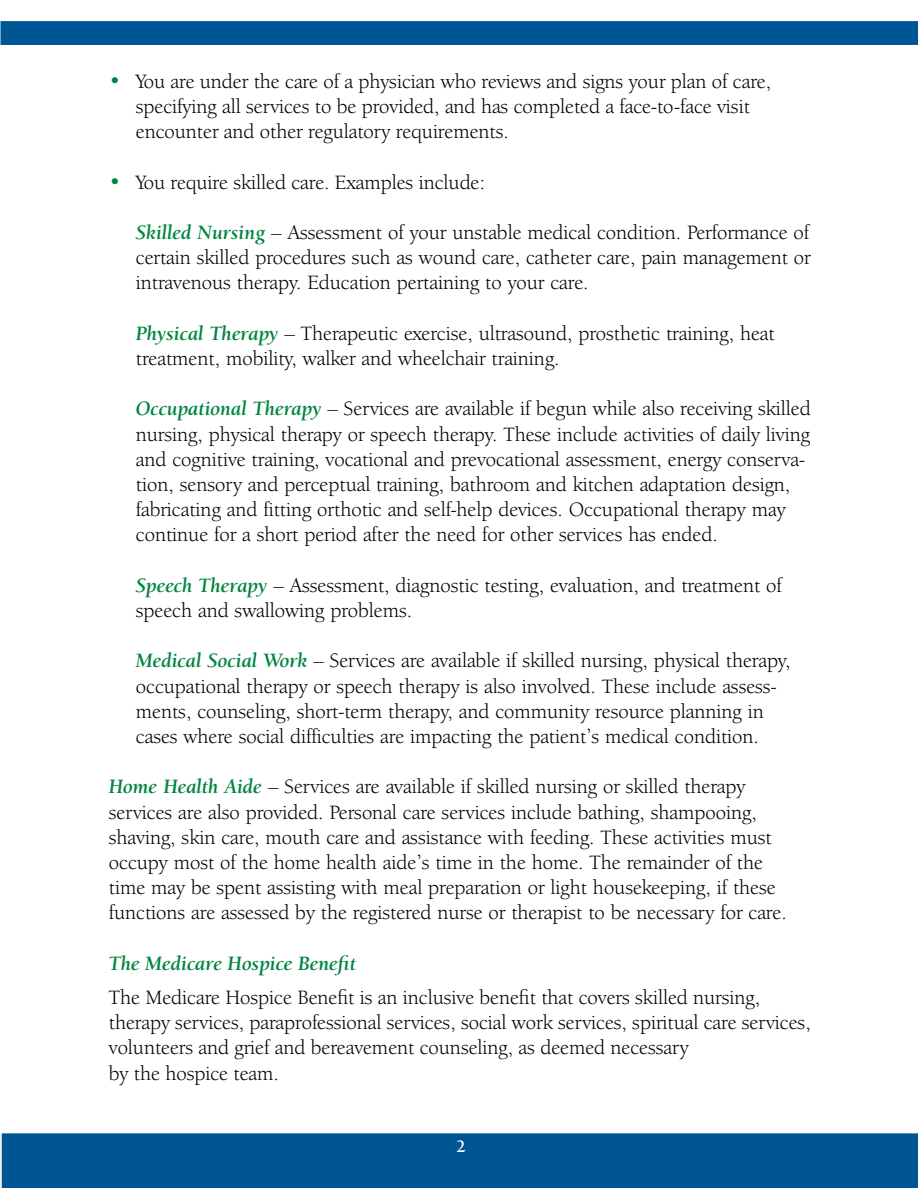
<style>
.page{position:relative;width:918px;height:1188px;background:#fff}
.page>*{position:absolute;margin:0;border:0;box-sizing:border-box;transform-origin:0 0}
.t1{font:21px/25.2px "Berkeley Oldstyle IT Cby BT";color:#000}
.t2{font:italic 700 21px "Berkeley Oldstyle IT Cby BT";color:#00853f}
.t3{font:700 18px "Berkeley Oldstyle IT Cby BT";color:#fff}
.s1{color:#00853f}
.s2{font-weight:700;font-style:italic;color:#00853f}
</style>
<div class="page">
<svg style="left:0;top:1134px;width:1px;height:54px"></svg>
<div style="left:0;top:21px;width:918px;height:24px;background:#005695"></div>
<div style="left:2px;top:1133px;width:916px;height:55px;background:#005695"></div>
<p class="t1" style="left:136px;top:68px;width:637px;text-indent:-27px"><span class="s1">•</span> You are under the care of a physician who reviews and signs your plan of care, specifying all services to be provided, and has completed a face-to-face visit encounter and other regulatory requirements.</p>
<p class="t1" style="left:109px;top:169px;width:378px"><span class="s1">•</span> You require skilled care. Examples include:</p>
<p class="t1" style="left:136px;top:219px;width:676px;text-align:justify"><span class="s2">Skilled Nursing</span> – Assessment of your unstable medical condition. Performance of certain skilled procedures such as wound care, catheter care, pain management or intravenous therapy. Education pertaining to your care.</p>
<p class="t1" style="left:136px;top:320px;width:640px"><span class="s2">Physical Therapy</span> – Therapeutic exercise, ultrasound, prosthetic training, heat treatment, mobility, walker and wheelchair training.</p>
<p class="t1" style="left:136px;top:396px;width:676px"><span class="s2">Occupational Therapy</span> – Services are available if begun while also receiving skilled nursing, physical therapy or speech therapy. These include activities of daily living and cognitive training, vocational and prevocational assessment, energy conserva&shy;tion, sensory and perceptual training, bathroom and kitchen adaptation design, fabricating and fitting orthotic and self-help devices. Occupational therapy may continue for a short period after the need for other services has ended.</p>
<p class="t1" style="left:136px;top:572px;width:647px"><span class="s2">Speech Therapy</span> – Assessment, diagnostic testing, evaluation, and treatment of speech and swallowing problems.</p>
<p class="t1" style="left:136px;top:648px;width:656px"><span class="s2">Medical Social Work</span> – Services are available if skilled nursing, physical therapy, occupational therapy or speech therapy is also involved. These include assess&shy;ments, counseling, short-term therapy, and community resource planning in cases where social difficulties are impacting the patient’s medical condition.</p>
<p class="t1" style="left:109px;top:774px;width:679px"><span class="s2">Home Health Aide</span> – Services are available if skilled nursing or skilled therapy services are also provided. Personal care services include bathing, shampooing, shaving, skin care, mouth care and assistance with feeding. These activities must occupy most of the home health aide’s time in the home. The remainder of the time may be spent assisting with meal preparation or light housekeeping, if these functions are assessed by the registered nurse or therapist to be necessary for care.</p>
<p class="t2" style="left:109px;top:950px;width:249px">The Medicare Hospice Benefit</p>
<p class="t1" style="left:109px;top:984px;width:703px">The Medicare Hospice Benefit is an inclusive benefit that covers skilled nursing, therapy services, paraprofessional services, social work services, spiritual care services, volunteers and grief and bereavement counseling, as deemed necessary<br>by the hospice team.</p>
<p class="t3" style="left:456px;top:1136px;width:11px">2</p>
</div>
